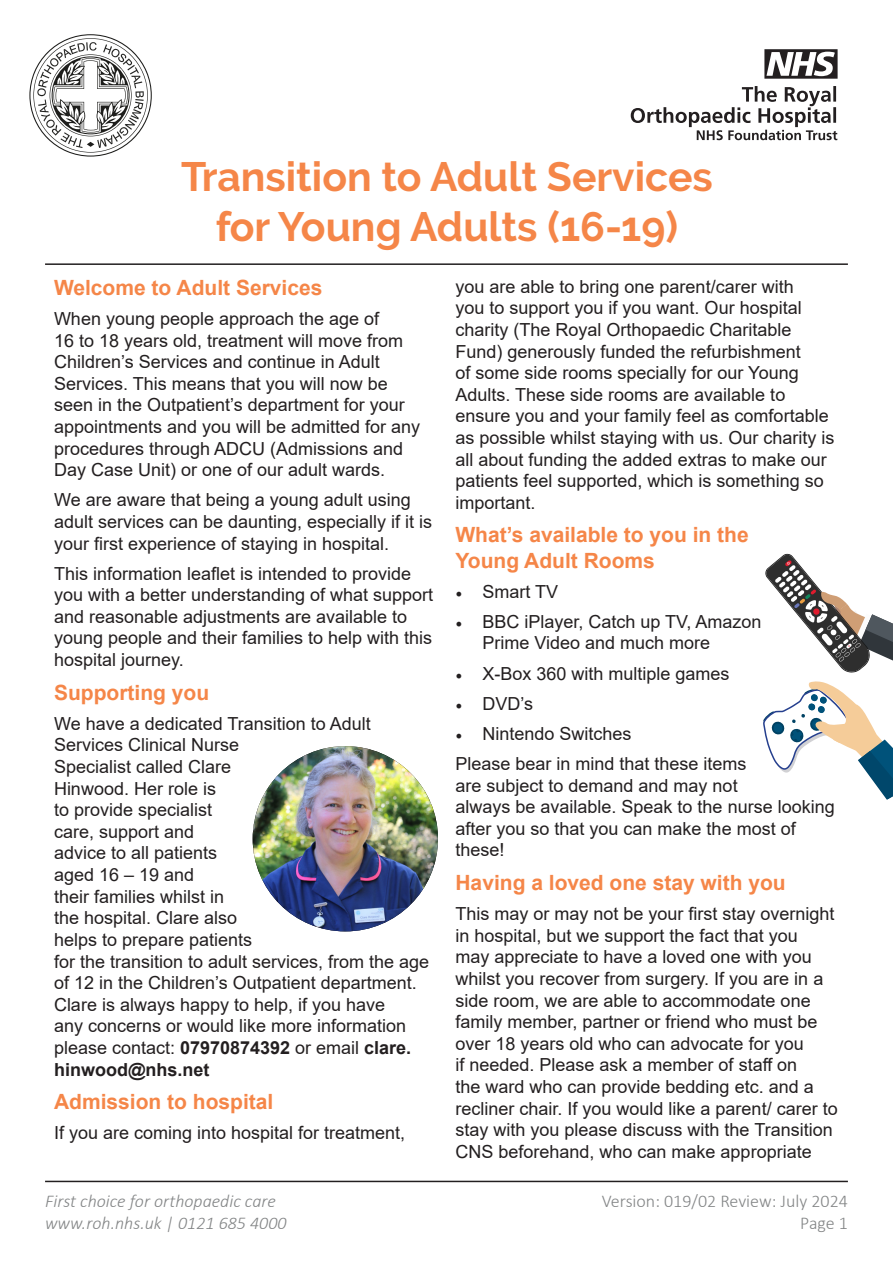
<style>
.page{position:relative;width:893px;height:1263px;background:#fff}
.page>*{position:absolute;margin:0;border:0;box-sizing:border-box;transform-origin:0 0}
.t1{font:700 40.8px "Raleway";color:#f58648}
.t2{font:700 21px/25.2px "Arial";color:#f58648}
.t3{font:18px/21.6px "Arial";color:#231f20}
.t4{font:italic 300 18px/21.6px "Calibri";color:#838586}
.t5{font:300 18px/21.6px "Calibri";color:#838586;text-align:right}
.s1{font-weight:700}
.s2{font-family:"Minion Pro"}
</style>
<div class="page">
<svg style="left:631px;top:86px;width:206px;height:54px"></svg>
<svg style="left:764px;top:49px;width:74px;height:30px"></svg>
<svg style="left:29px;top:34px;width:123px;height:123px"></svg>
<hr style="left:45px;top:1181px;width:803px;height:1px;background:#231f20">
<hr style="left:45px;top:263px;width:803px;height:2px;background:#231f20">
<svg style="left:765px;top:554px;width:128px;height:119px"></svg>
<svg style="left:763px;top:681px;width:130px;height:119px"></svg>
<img style="left:253px;top:746px;width:185px;height:185px;border-radius:93px">
<p class="t1" style="left:181px;top:154px;width:533px">Transition to Adult Services</p>
<p class="t1" style="left:216px;top:203px;width:464px">for Young Adults (16-19)</p>
<p class="t2" style="left:54px;top:275px;width:270px">Welcome to Adult Services</p>
<p class="t3" style="left:54px;top:308px;width:368px">When young people approach the age of<br>16 to 18 years old, treatment will move from Children’s Services and continue in Adult Services. This means that you will now be seen in the Outpatient’s department for your appointments and you will be admitted for any procedures through ADCU (Admissions and Day Case Unit) or one of our adult wards.</p>
<p class="t3" style="left:54px;top:489px;width:380px">We are aware that being a young adult using adult services can be daunting, especially if it is your first experience of staying in hospital.</p>
<p class="t3" style="left:54px;top:562px;width:381px">This information leaflet is intended to provide you with a better understanding of what support and reasonable adjustments are available to young people and their families to help with this hospital journey.</p>
<p class="t2" style="left:54px;top:680px;width:157px">Supporting you</p>
<p class="t3" style="left:54px;top:713px;width:377px">We have a dedicated Transition to Adult<br>Services Clinical Nurse<br>Specialist called Clare<br>Hinwood. Her role is<br>to provide specialist<br>care, support and<br>advice to all patients<br>aged 16 – 19 and<br>their families whilst in<br>the hospital. Clare also<br>helps to prepare patients<br>for the transition to adult services, from the age of 12 in the Children’s Outpatient department.<br>Clare is always happy to help, if you have<br>any concerns or would like more information please contact: <span class="s1">07970874392</span> or email <span class="s1">clare. hinwood@nhs.net</span></p>
<p class="t2" style="left:54px;top:1089px;width:221px">Admission to hospital</p>
<p class="t3" style="left:54px;top:1122px;width:353px">If you are coming into hospital for treatment,</p>
<p class="t3" style="left:455px;top:275px;width:381px">you are able to bring one parent/carer with<br>you to support you if you want. Our hospital charity (The Royal Orthopaedic Charitable Fund) generously funded the refurbishment<br>of some side rooms specially for our Young Adults. These side rooms are available to ensure you and your family feel as comfortable as possible whilst staying with us. Our charity is all about funding the added extras to make our patients feel supported, which is something so important.</p>
<p class="t2" style="left:455px;top:523px;width:295px">What’s available to you in the<br>Young Adult Rooms</p>
<p class="t3" style="left:455px;top:580px;width:104px"><span class="s2">•</span> Smart TV</p>
<p class="t3" style="left:482px;top:611px;width:281px;text-indent:-27px"><span class="s2">•</span> BBC iPlayer, Catch up TV, Amazon<br>Prime Video and much more</p>
<p class="t3" style="left:455px;top:662px;width:276px"><span class="s2">•</span> X-Box 360 with multiple games</p>
<p class="t3" style="left:455px;top:692px;width:79px"><span class="s2">•</span> DVD’s</p>
<p class="t3" style="left:455px;top:722px;width:178px"><span class="s2">•</span> Nintendo Switches</p>
<p class="t3" style="left:455px;top:753px;width:381px">Please bear in mind that these items<br>are subject to demand and may not<br>always be available. Speak to the nurse looking after you so that you can make the most of these!</p>
<p class="t2" style="left:455px;top:870px;width:332px">Having a loved one stay with you</p>
<p class="t3" style="left:455px;top:903px;width:384px">This may or may not be your first stay overnight in hospital, but we support the fact that you<br>may appreciate to have a loved one with you whilst you recover from surgery. If you are in a side room, we are able to accommodate one family member, partner or friend who must be over 18 years old who can advocate for you<br>if needed. Please ask a member of staff on<br>the ward who can provide bedding etc. and a recliner chair. If you would like a parent/ carer to stay with you please discuss with the Transition CNS beforehand, who can make appropriate</p>
<p class="t4" style="left:45px;top:1190px;width:243px">First choice for orthopaedic care www.roh.nhs.uk | 0121 685 4000</p>
<p class="t5" style="left:602px;top:1190px;width:248px">Version: 019/02 Review: July 2024<br>Page 1</p>
</div>
